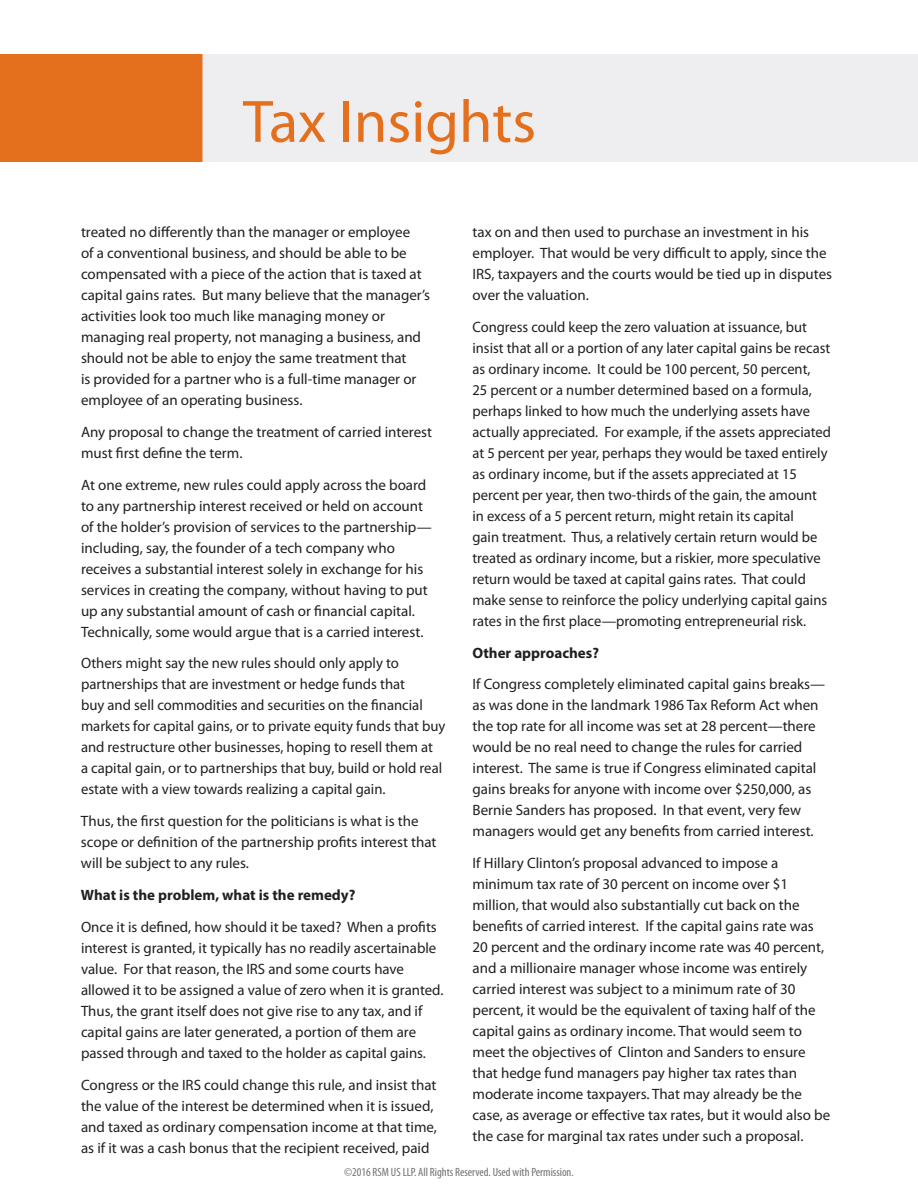
<style>
.page{position:relative;width:918px;height:1188px;background:#fff}
.page>*{position:absolute;margin:0;border:0;box-sizing:border-box;transform-origin:0 0}
.t1{font:60.3px "Myriad Pro";color:#e4701e}
.t2{font:15px/21px "Myriad Pro";color:#231f20}
.t3{font:700 15px "Myriad Pro";color:#231f20}
.t4{font:condensed 12px "Myriad Pro";color:#717074}
</style>
<div class="page">
<div style="left:202px;top:54px;width:716px;height:108px;background:#eeeef0"></div>
<div style="left:0;top:54px;width:202px;height:108px;background:#e4701e"></div>
<h1 class="t1" style="left:243px;top:84px;width:295px">Tax Insights</h1>
<p class="t2" style="left:81px;top:221px;width:351px">treated no differently than the manager or employee<br>of a conventional business, and should be able to be compensated with a piece of the action that is taxed at capital gains rates. But many believe that the manager’s activities look too much like managing money or managing real property, not managing a business, and should not be able to enjoy the same treatment that<br>is provided for a partner who is a full-time manager or employee of an operating business.</p>
<p class="t2" style="left:81px;top:421px;width:353px">Any proposal to change the treatment of carried interest must first define the term.</p>
<p class="t2" style="left:81px;top:474px;width:352px">At one extreme, new rules could apply across the board to any partnership interest received or held on account of the holder’s provision of services to the partnership— including, say, the founder of a tech company who receives a substantial interest solely in exchange for his services in creating the company, without having to put up any substantial amount of cash or financial capital.<br>Technically, some would argue that is a carried interest.</p>
<p class="t2" style="left:81px;top:653px;width:366px">Others might say the new rules should only apply to partnerships that are investment or hedge funds that<br>buy and sell commodities and securities on the financial markets for capital gains, or to private equity funds that buy and restructure other businesses, hoping to resell them at<br>a capital gain, or to partnerships that buy, build or hold real estate with a view towards realizing a capital gain.</p>
<p class="t2" style="left:81px;top:810px;width:357px">Thus, the first question for the politicians is what is the scope or definition of the partnership profits interest that will be subject to any rules.</p>
<p class="t3" style="left:81px;top:885px;width:276px">What is the problem, what is the remedy?</p>
<p class="t2" style="left:81px;top:916px;width:364px">Once it is defined, how should it be taxed? When a profits interest is granted, it typically has no readily ascertainable value. For that reason, the IRS and some courts have allowed it to be assigned a value of zero when it is granted.<br>Thus, the grant itself does not give rise to any tax, and if capital gains are later generated, a portion of them are passed through and taxed to the holder as capital gains.</p>
<p class="t2" style="left:81px;top:1074px;width:357px">Congress or the IRS could change this rule, and insist that the value of the interest be determined when it is issued, and taxed as ordinary compensation income at that time, as if it was a cash bonus that the recipient received, paid</p>
<p class="t2" style="left:473px;top:221px;width:361px">tax on and then used to purchase an investment in his employer. That would be very difficult to apply, since the IRS, taxpayers and the courts would be tied up in disputes over the valuation.</p>
<p class="t2" style="left:472px;top:316px;width:360px">Congress could keep the zero valuation at issuance, but insist that all or a portion of any later capital gains be recast as ordinary income. It could be 100 percent, 50 percent,<br>25 percent or a number determined based on a formula, perhaps linked to how much the underlying assets have actually appreciated. For example, if the assets appreciated at 5 percent per year, perhaps they would be taxed entirely as ordinary income, but if the assets appreciated at 15 percent per year, then two-thirds of the gain, the amount in excess of a 5 percent return, might retain its capital<br>gain treatment. Thus, a relatively certain return would be treated as ordinary income, but a riskier, more speculative return would be taxed at capital gains rates. That could make sense to reinforce the policy underlying capital gains rates in the first place—promoting entrepreneurial risk.</p>
<p class="t3" style="left:472px;top:643px;width:128px">Other approaches?</p>
<p class="t2" style="left:472px;top:674px;width:354px">If Congress completely eliminated capital gains breaks— as was done in the landmark 1986 Tax Reform Act when the top rate for all income was set at 28 percent—there would be no real need to change the rules for carried interest. The same is true if Congress eliminated capital gains breaks for anyone with income over $250,000, as Bernie Sanders has proposed. In that event, very few managers would get any benefits from carried interest.</p>
<p class="t2" style="left:472px;top:852px;width:359px">If Hillary Clinton’s proposal advanced to impose a minimum tax rate of 30 percent on income over $1 million, that would also substantially cut back on the benefits of carried interest. If the capital gains rate was 20 percent and the ordinary income rate was 40 percent, and a millionaire manager whose income was entirely carried interest was subject to a minimum rate of 30 percent, it would be the equivalent of taxing half of the capital gains as ordinary income. That would seem to meet the objectives of Clinton and Sanders to ensure that hedge fund managers pay higher tax rates than moderate income taxpayers. That may already be the case, as average or effective tax rates, but it would also be the case for marginal tax rates under such a proposal.</p>
<p class="t4" style="left:344px;top:1166px;width:231px">©2016 RSM US LLP. All Rights Reserved. Used with Permission.</p>
</div>
